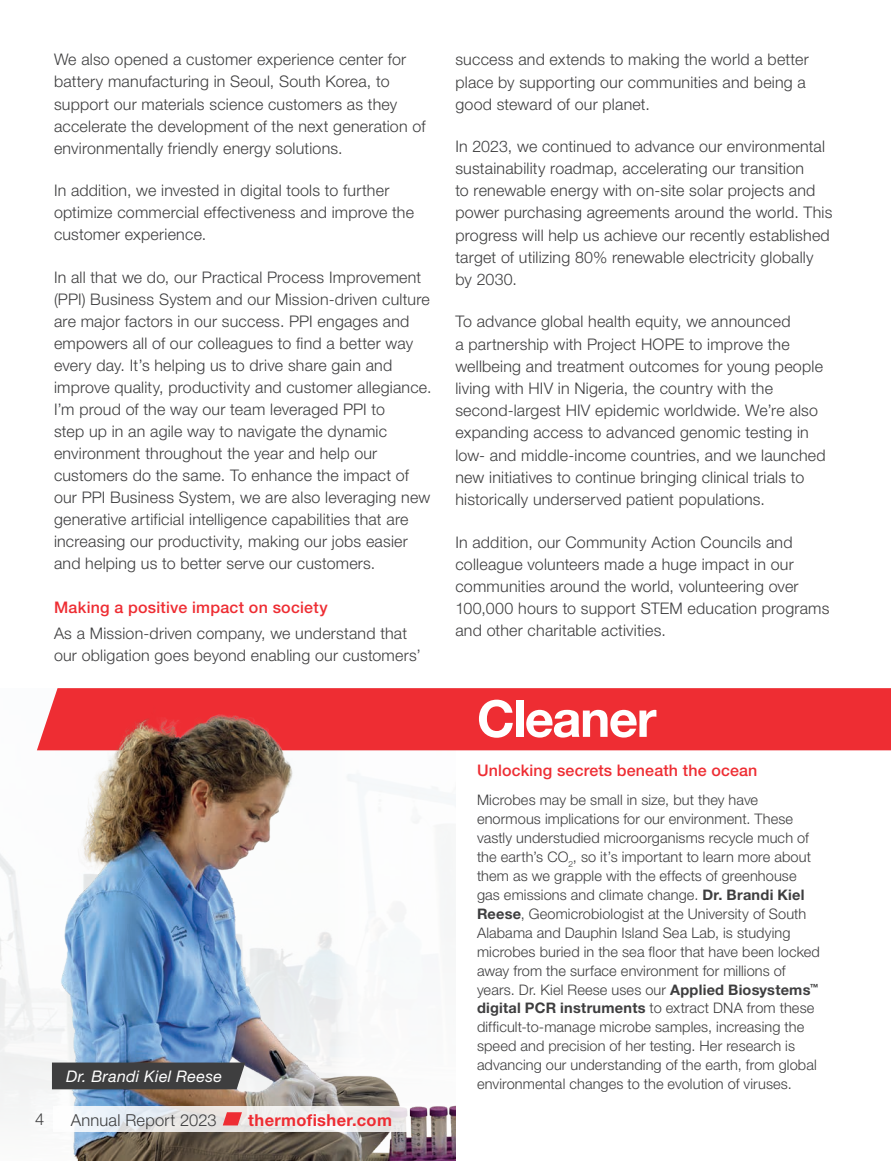
<style>
.page{position:relative;width:891px;height:1161px;background:#fff}
.page>*{position:absolute;margin:0;border:0;box-sizing:border-box;transform-origin:0 0}
.Headline{font:700 51px "Helvetica Neue LTW1 G";letter-spacing:-.03em;color:#fff}
.t1{font:300 16.5px "Helvetica Neue LTW1 G";letter-spacing:.01em;color:#3e3e3f}
.t2{font:700 16.5px "Helvetica Neue LTW1 G";letter-spacing:.02em;color:#ee2d33}
.Body__Copy__No_Baseline{font:300 16.05px/22.2px "Helvetica Neue LTW1 G";letter-spacing:.015em;color:#3e3e3f}
.Content_Header{font:500 16.05px "Helvetica Neue LTW1 G";letter-spacing:.01em;color:#ee2d33}
.Content_Subhead{font:500 16.05px "Helvetica Neue LTW1 G";letter-spacing:.015em;color:#ee2d33}
.Body__Copy__No_Baseline-2{font:italic 16.05px "Helvetica Neue LTW1 G";letter-spacing:.02em;color:#fff}
.Body__Copy__No_Baseline-3{font:300 14.55px/18.9px "Helvetica Neue LTW1 G";letter-spacing:.01em;color:#3e3e3f}
.s1{font-weight:700}
</style>
<div class="page">
<div style="left:55px;top:688px;width:836px;height:62px;background:#ee2d33"></div>
<img style="left:0;top:696px;width:456px;height:465px">
<div style="left:52px;top:1063px;width:193px;height:26px;background:#3e3e3f"></div>
<svg style="left:53px;top:1106px;width:357px;height:26px"></svg>
<svg style="left:223px;top:1112px;width:19px;height:13px"></svg>
<p class="Body__Copy__No_Baseline" style="left:54px;top:49px;width:373px">We also opened a customer experience center for battery manufacturing in Seoul, South Korea, to support our materials science customers as they accelerate the development of the next generation of environmentally friendly energy solutions.</p>
<p class="Body__Copy__No_Baseline" style="left:54px;top:179px;width:362px">In addition, we invested in digital tools to further optimize commercial effectiveness and improve the customer experience.</p>
<p class="Body__Copy__No_Baseline" style="left:54px;top:266px;width:379px">In all that we do, our Practical Process Improvement (PPI) Business System and our Mission-driven culture are major factors in our success. PPI engages and empowers all of our colleagues to find a better way every day. It’s helping us to drive share gain and improve quality, productivity and customer allegiance.<br>I’m proud of the way our team leveraged PPI to<br>step up in an agile way to navigate the dynamic environment throughout the year and help our customers do the same. To enhance the impact of our PPI Business System, we are also leveraging new generative artificial intelligence capabilities that are increasing our productivity, making our jobs easier and helping us to better serve our customers.</p>
<p class="Content_Subhead" style="left:54px;top:597px;width:275px">Making a positive impact on society</p>
<p class="Body__Copy__No_Baseline" style="left:54px;top:622px;width:368px">As a Mission-driven company, we understand that our obligation goes beyond enabling our customers’</p>
<p class="Body__Copy__No_Baseline-2" style="left:66px;top:1066px;width:158px">Dr. Brandi Kiel Reese</p>
<p class="t1" style="left:35px;top:1109px;width:11px">4</p>
<p class="t1" style="left:71px;top:1110px;width:148px">Annual Report 2023</p>
<p class="t2" style="left:248px;top:1109px;width:145px">thermofisher.com</p>
<p class="Body__Copy__No_Baseline" style="left:455px;top:49px;width:355px">success and extends to making the world a better place by supporting our communities and being a good steward of our planet.</p>
<p class="Body__Copy__No_Baseline" style="left:455px;top:135px;width:379px">In 2023, we continued to advance our environmental sustainability roadmap, accelerating our transition<br>to renewable energy with on-site solar projects and power purchasing agreements around the world. This progress will help us achieve our recently established target of utilizing 80% renewable electricity globally by 2030.</p>
<p class="Body__Copy__No_Baseline" style="left:455px;top:311px;width:372px">To advance global health equity, we announced<br>a partnership with Project HOPE to improve the wellbeing and treatment outcomes for young people living with HIV in Nigeria, the country with the second-largest HIV epidemic worldwide. We’re also expanding access to advanced genomic testing in low- and middle-income countries, and we launched new initiatives to continue bringing clinical trials to historically underserved patient populations.</p>
<p class="Body__Copy__No_Baseline" style="left:455px;top:531px;width:376px">In addition, our Community Action Councils and colleague volunteers made a huge impact in our communities around the world, volunteering over 100,000 hours to support STEM education programs and other charitable activities.</p>
<p class="Headline" style="left:477px;top:687px;width:181px">Cleaner</p>
<p class="Content_Header" style="left:477px;top:761px;width:282px">Unlocking secrets beneath the ocean</p>
<p class="Body__Copy__No_Baseline-3" style="left:477px;top:791px;width:344px">Microbes may be small in size, but they have enormous implications for our environment. These vastly understudied microorganisms recycle much of the earth’s CO<sub>2</sub>, so it’s important to learn more about them as we grapple with the effects of greenhouse gas emissions and climate change. <span class="s1">Dr. Brandi Kiel Reese</span>, Geomicrobiologist at the University of South Alabama and Dauphin Island Sea Lab, is studying microbes buried in the sea floor that have been locked away from the surface environment for millions of years. Dr. Kiel Reese uses our <span class="s1">Applied Biosystems</span><sup>™ </sup><span class="s1">digital PCR instruments</span> to extract DNA from these difficult-to-manage microbe samples, increasing the speed and precision of her testing. Her research is advancing our understanding of the earth, from global environmental changes to the evolution of viruses.</p>
</div>
